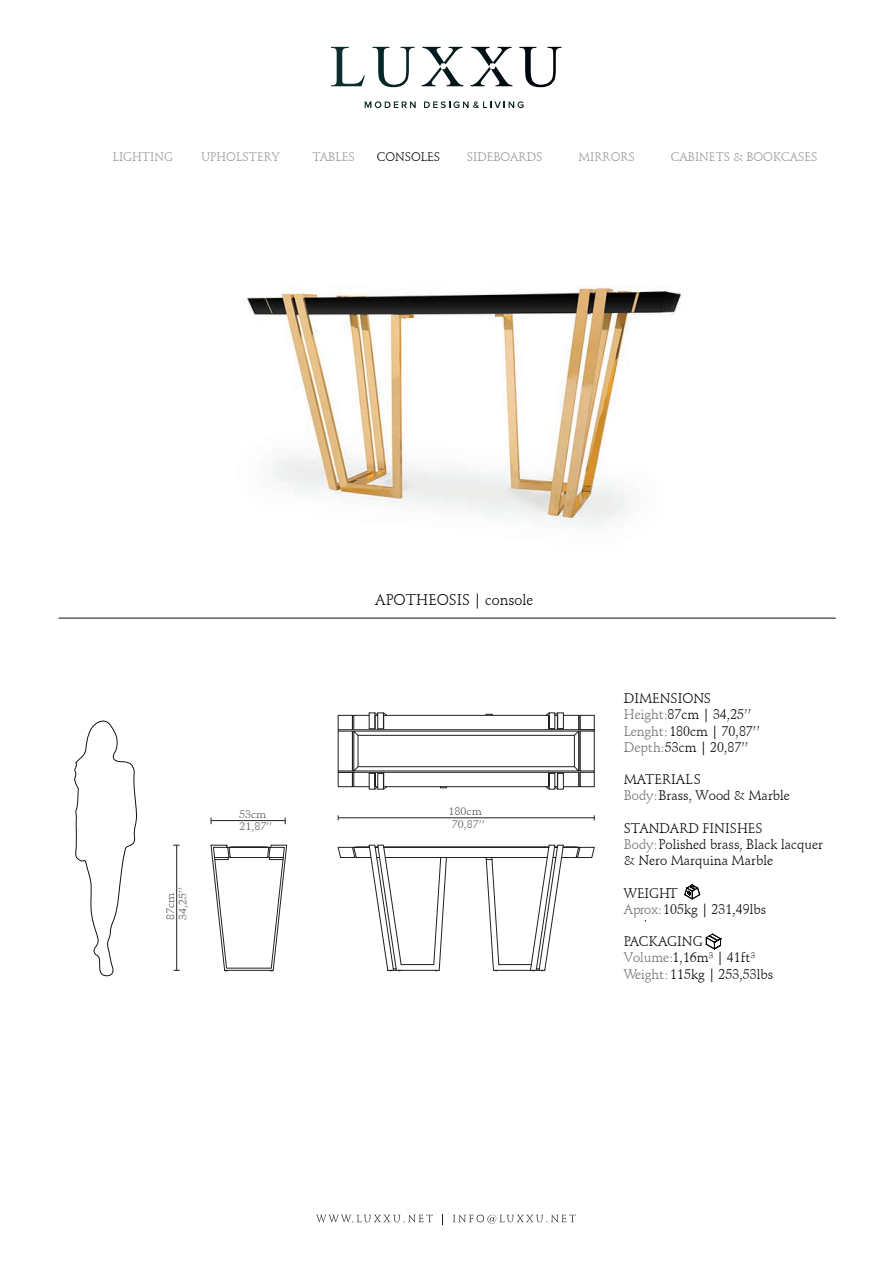
<style>
.page{position:relative;width:893px;height:1263px;background:#fff}
.page>*{position:absolute;margin:0;border:0;box-sizing:border-box;transform-origin:0 0}
.t1{font:15px "Schneidler BT";color:#050504}
.t2{font:13.5px/16.2px "Schneidler BT";color:#050504}
.t3{font:12px "Schneidler BT";color:#949699}
.t4{font:12px "Schneidler BT";color:#040503}
.t5{font:10.5px/12.6px "Schneidler BT";color:#575756;scale:1.11 1}
.s1{color:#707070}
.s2{color:#040503}
</style>
<div class="page">
<svg style="left:316px;top:1214px;width:117px;height:8px"></svg>
<svg style="left:453px;top:1214px;width:123px;height:10px"></svg>
<hr style="left:59px;top:618px;width:777px;height:1px;background:#231f20">
<svg style="left:331px;top:47px;width:230px;height:40px"></svg>
<svg style="left:365px;top:101px;width:51px;height:7px"></svg>
<svg style="left:424px;top:101px;width:100px;height:7px"></svg>
<svg style="left:685px;top:885px;width:15px;height:14px"></svg>
<svg style="left:706px;top:934px;width:15px;height:16px"></svg>
<hr style="left:176px;top:845px;width:1px;height:125px;background:#231f20">
<hr style="left:338px;top:817px;width:256px;height:1px;background:#231f20">
<hr style="left:211px;top:820px;width:74px;height:1px;background:#231f20">
<svg style="left:74px;top:720px;width:63px;height:257px"></svg>
<hr style="left:401px;top:964px;width:33px;height:1px;background:#231f20">
<hr style="left:396px;top:970px;width:43px;height:1px;background:#231f20">
<svg style="left:433px;top:857px;width:14px;height:114px"></svg>
<hr style="left:446px;top:857px;width:101px;height:1px;background:#231f20">
<hr style="left:385px;top:857px;width:56px;height:1px;background:#231f20">
<hr style="left:384px;top:847px;width:165px;height:1px;background:#231f20">
<svg style="left:338px;top:845px;width:64px;height:126px"></svg>
<svg style="left:486px;top:845px;width:109px;height:126px"></svg>
<svg style="left:337px;top:712px;width:258px;height:78px"></svg>
<svg style="left:211px;top:845px;width:76px;height:126px"></svg>
<img style="left:246px;top:286px;width:435px;height:240px">
<p class="t3" style="left:113px;top:149px;width:62px">LIGHTING</p>
<p class="t3" style="left:201px;top:149px;width:80px">UPHOLSTERY</p>
<p class="t3" style="left:313px;top:149px;width:44px">TABLES</p>
<p class="t4" style="left:377px;top:149px;width:65px">CONSOLES</p>
<p class="t3" style="left:467px;top:149px;width:77px">SIDEBOARDS</p>
<p class="t3" style="left:578px;top:149px;width:58px">MIRRORS</p>
<p class="t3" style="left:671px;top:149px;width:148px">CABINETS &amp; BOOKCASES</p>
<p class="t5" style="left:164px;top:920px;width:31px;rotate:-90deg">87cm<br>34,25’’</p>
<p class="t5" style="left:239px;top:808px;width:31px">53cm<br>21,87’’</p>
<p class="t1" style="left:375px;top:590px;width:159px">APOTHEOSIS | console</p>
<p class="t5" style="left:449px;top:805px;width:34px;text-align:center">180cm<br>70,87’’</p>
<p class="t2" style="left:624px;top:690px;width:138px">DIMENSIONS<br><span class="s1">Height:</span> 87cm | 34,25’’<br><span class="s1">Lenght:</span> 180cm | 70,87’’<br><span class="s1">Depth:</span> 53cm | 20,87’’</p>
<p class="t2" style="left:624px;top:771px;width:168px"><span class="s2">MATERIALS<br></span><span class="s1">Body:</span> Brass, Wood &amp; Marble</p>
<p class="t2" style="left:624px;top:820px;width:201px"><span class="s2">STANDARD FINISHES<br></span><span class="s1">Body:</span> Polished brass, Black lacquer &amp; Nero Marquina Marble</p>
<p class="t2" style="left:624px;top:885px;width:144px">WEIGHT<br><span class="s1">Aprox:</span> 105kg | 231,49lbs</p>
<p class="t2" style="left:624px;top:933px;width:151px">PACKAGING<br><span class="s1">Volume:</span> 1,16m³ | 41ft³<br><span class="s1">Weight:</span> 115kg | 253,53lbs</p>
</div>
